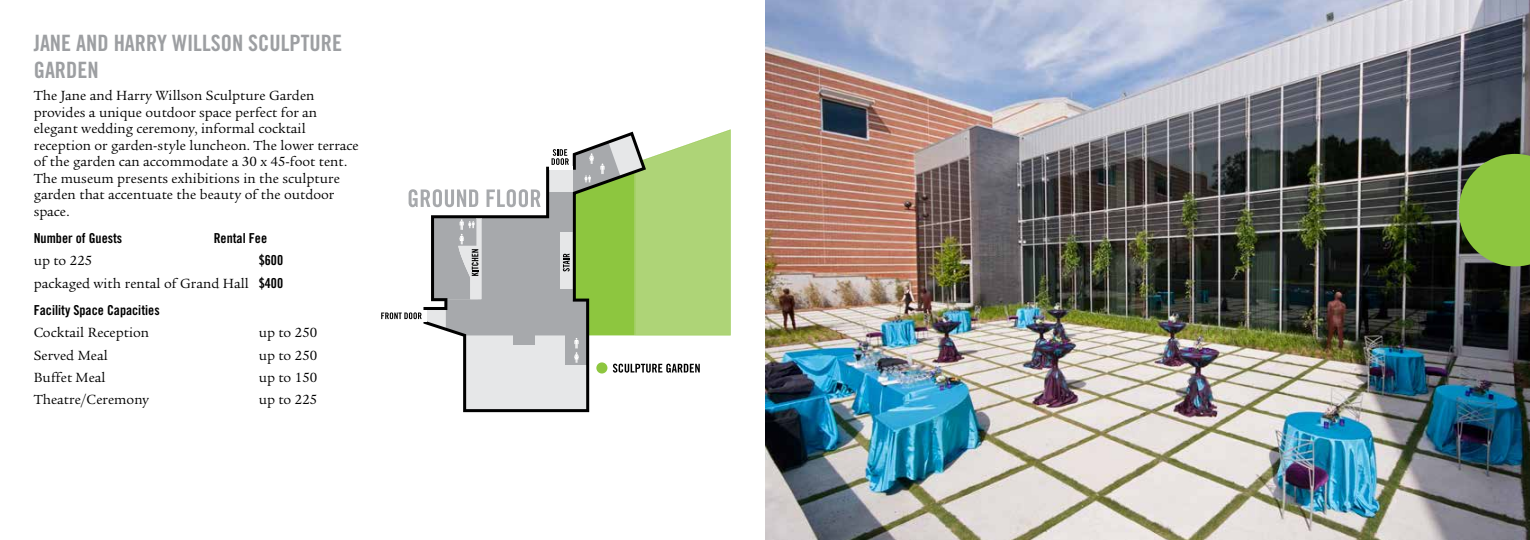
<style>
.page{position:relative;width:1530px;height:540px;background:#fff}
.page>*{position:absolute;margin:0;border:0;box-sizing:border-box;transform-origin:0 0}
.t1{font:22.5px/27px "Trade Gothic Bold Cond Twenty";color:#9d9fa2}
.t2{font:13.75px/16.5px "Legacy Serif";color:#000}
.t3{font:13.75px "Trade Gothic Bold Cond Twenty";color:#000}
.s1{font-family:"Trade Gothic Bold Cond Twenty"}
</style>
<div class="page">
<svg style="left:381px;top:129px;width:350px;height:282px"></svg>
<img style="left:765px;top:0;width:765px;height:540px">
<svg style="left:1459px;top:154px;width:71px;height:112px;background:#80af3f"></svg>
<h1 class="t1" style="left:34px;top:29px;width:310px">JANE AND HARRY WILLSON SCULPTURE<br>GARDEN</h1>
<p class="t2" style="left:34px;top:87px;width:327px">The Jane and Harry Willson Sculpture Garden provides a unique outdoor space perfect for an elegant wedding ceremony, informal cocktail reception or garden-style luncheon. The lower terrace of the garden can accommodate a 30 x 45-foot tent.<br>The museum presents exhibitions in the sculpture garden that accentuate the beauty of the outdoor space.</p>
<p class="t3" style="left:34px;top:230px;width:90px">Number of Guests</p>
<p class="t3" style="left:214px;top:230px;width:55px">Rental Fee</p>
<p class="t2" style="left:34px;top:253px;width:60px">up to 225</p>
<p class="t3" style="left:259px;top:252px;width:26px">$600</p>
<p class="t2" style="left:34px;top:275px;width:251px">packaged with rental of Grand Hall <span class="s1">$400</span></p>
<p class="t3" style="left:34px;top:302px;width:127px">Facility Space Capacities</p>
<p class="t2" style="left:34px;top:325px;width:117px">Cocktail Reception</p>
<p class="t2" style="left:259px;top:325px;width:60px">up to 250</p>
<p class="t2" style="left:34px;top:347px;width:75px">Served Meal</p>
<p class="t2" style="left:259px;top:347px;width:60px">up to 250</p>
<p class="t2" style="left:34px;top:369px;width:73px">Buffet Meal</p>
<p class="t2" style="left:259px;top:369px;width:60px">up to 150</p>
<p class="t2" style="left:34px;top:391px;width:117px">Theatre/Ceremony</p>
<p class="t2" style="left:259px;top:391px;width:60px">up to 225</p>
</div>
